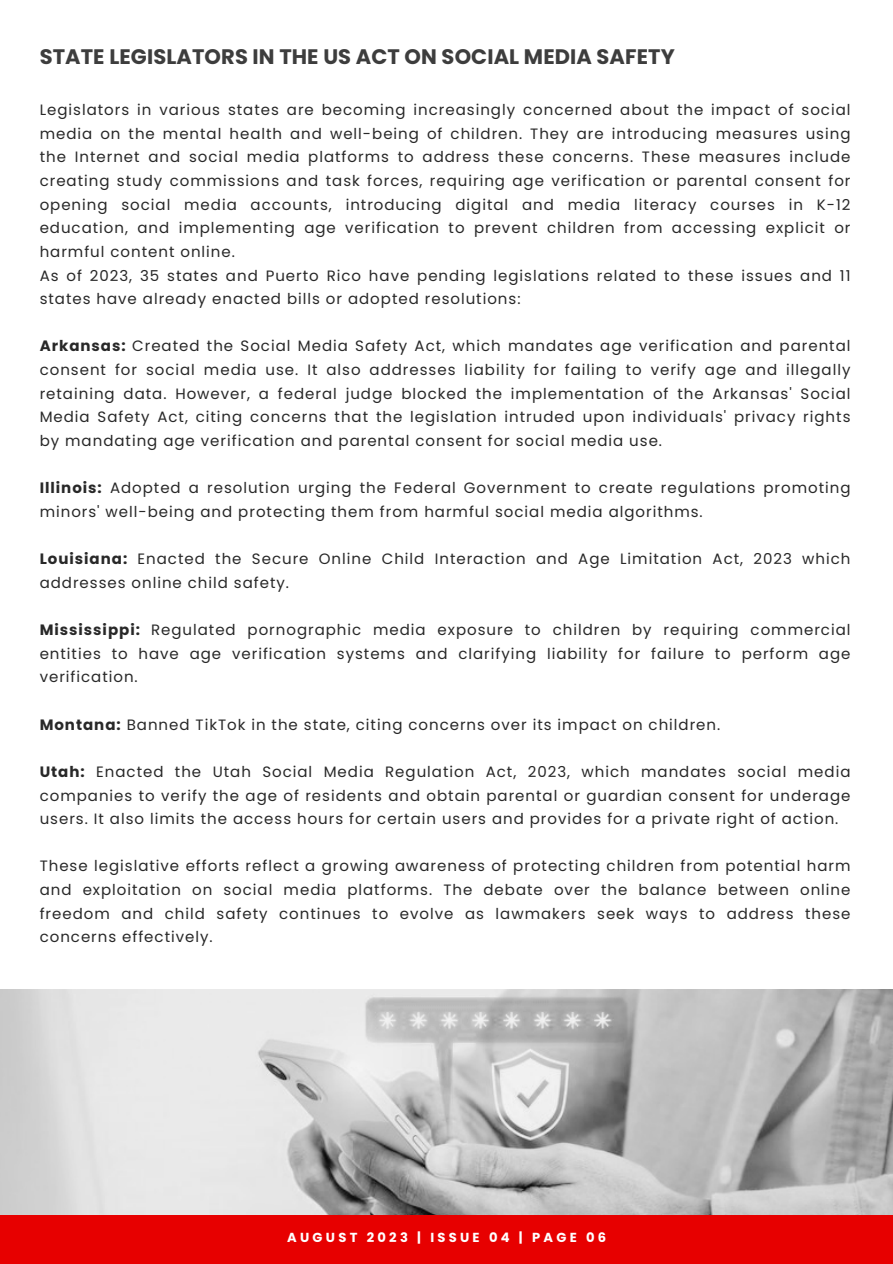
<style>
.page{position:relative;width:893px;height:1264px;background:#fff}
.page>*{position:absolute;margin:0;border:0;box-sizing:border-box;transform-origin:0 0}
.t1{font:700 21px "Poppins";letter-spacing:.005em;color:#3d3d3d}
.t2{font:15px/23.7px "Poppins";letter-spacing:.065em;color:#282828;text-align:justify}
.t3{font:700 13.05px "Poppins";letter-spacing:.25em;color:#fff}
.s1{font-weight:700}
</style>
<div class="page">
<div style="left:0;top:1215px;width:892px;height:48px;background:#e70000"></div>
<img style="left:0;top:989px;width:892px;height:225px">
<p class="t1" style="left:40px;top:42px;width:636px">STATE LEGISLATORS IN THE US ACT ON SOCIAL MEDIA SAFETY</p>
<p class="t2" style="left:40px;top:98px;width:812px">Legislators in various states are becoming increasingly concerned about the impact of social media on the mental health and well-being of children. They are introducing measures using the Internet and social media platforms to address these concerns. These measures include creating study commissions and task forces, requiring age verification or parental consent for opening social media accounts, introducing digital and media literacy courses in K-12 education, and implementing age verification to prevent children from accessing explicit or harmful content online.</p>
<p class="t2" style="left:40px;top:263px;width:812px">As of 2023, 35 states and Puerto Rico have pending legislations related to these issues and 11 states have already enacted bills or adopted resolutions:</p>
<p class="t2" style="left:40px;top:334px;width:812px"><span class="s1">Arkansas:</span> Created the Social Media Safety Act, which mandates age verification and parental consent for social media use. It also addresses liability for failing to verify age and illegally retaining data. However, a federal judge blocked the implementation of the Arkansas' Social Media Safety Act, citing concerns that the legislation intruded upon individuals' privacy rights by mandating age verification and parental consent for social media use.</p>
<p class="t2" style="left:40px;top:476px;width:812px"><span class="s1">Illinois:</span> Adopted a resolution urging the Federal Government to create regulations promoting minors' well-being and protecting them from harmful social media algorithms.</p>
<p class="t2" style="left:40px;top:547px;width:812px"><span class="s1">Louisiana:</span> Enacted the Secure Online Child Interaction and Age Limitation Act, 2023 which addresses online child safety.</p>
<p class="t2" style="left:40px;top:618px;width:812px"><span class="s1">Mississippi:</span> Regulated pornographic media exposure to children by requiring commercial entities to have age verification systems and clarifying liability for failure to perform age verification.</p>
<p class="t2" style="left:40px;top:712px;width:682px"><span class="s1">Montana:</span> Banned TikTok in the state, citing concerns over its impact on children.</p>
<p class="t2" style="left:40px;top:759px;width:812px"><span class="s1">Utah:</span> Enacted the Utah Social Media Regulation Act, 2023, which mandates social media companies to verify the age of residents and obtain parental or guardian consent for underage users. It also limits the access hours for certain users and provides for a private right of action.</p>
<p class="t2" style="left:40px;top:854px;width:812px">These legislative efforts reflect a growing awareness of protecting children from potential harm and exploitation on social media platforms. The debate over the balance between online freedom and child safety continues to evolve as lawmakers seek ways to address these concerns effectively.</p>
<p class="t3" style="left:287px;top:1228px;width:320px">AUGUST 2023 | ISSUE 04 | PAGE 06</p>
</div>
